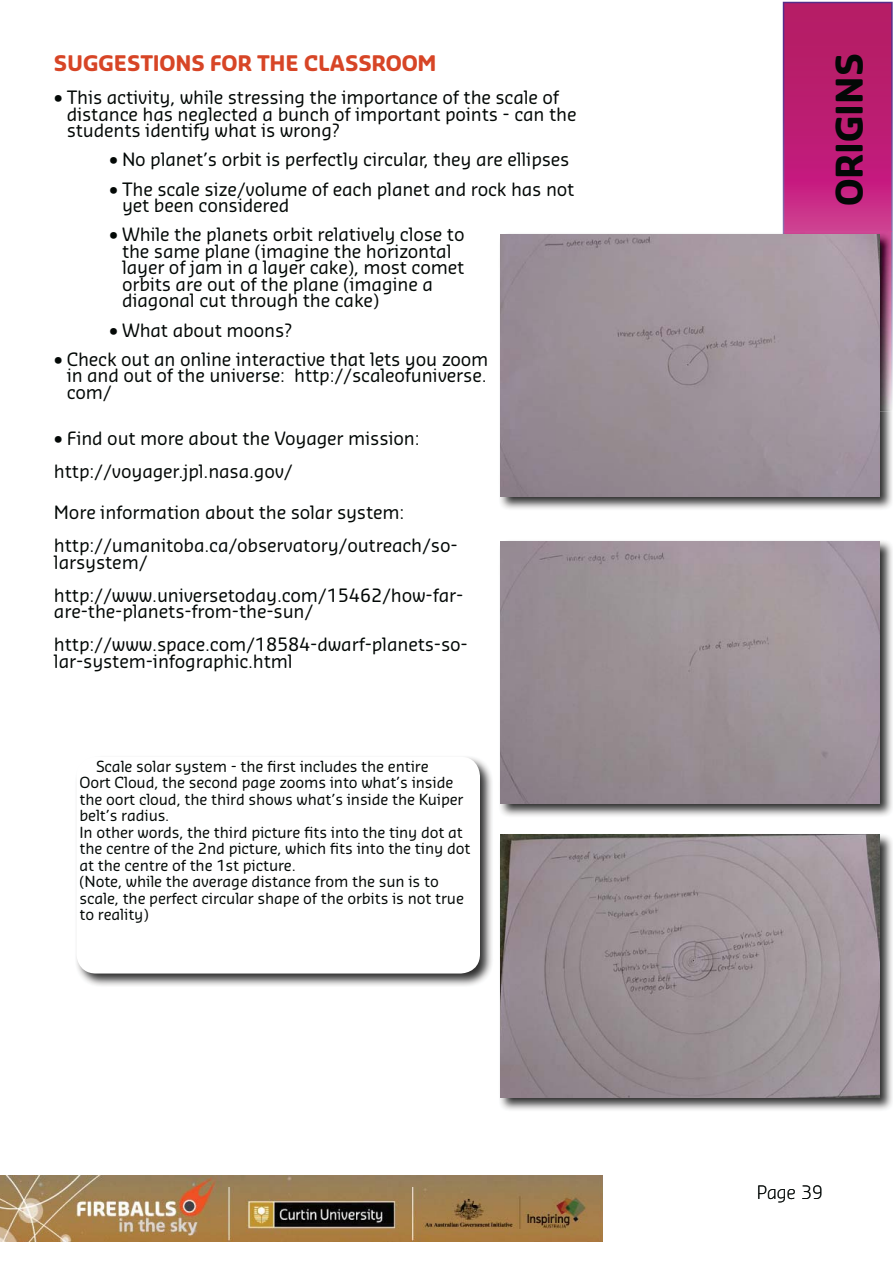
<style>
.page{position:relative;width:893px;height:1263px;background:#fff}
.page>*{position:absolute;margin:0;border:0;box-sizing:border-box;transform-origin:0 0}
.t1{font:700 36px "Sansa Soft Pro";color:#030806}
.t2{font:700 21px "Sansa Soft Pro";letter-spacing:-.01em;color:#d74526}
.t3{font:18px/16.5px "Sansa Soft Pro";letter-spacing:-.01em;color:#030806}
.t4{font:300 18px "Sansa Soft Pro";color:#030806}
.t5{font:15px/16.5px "Sansa Soft Pro";letter-spacing:-.01em;color:#030806}
</style>
<div class="page">
<img style="left:0;top:1176px;width:602px;height:65px">
<svg style="left:783px;top:2px;width:110px;height:230px;background:#ba2176"></svg>
<img style="left:500px;top:232px;width:392px;height:277px">
<img style="left:783px;top:232px;width:110px;height:179px">
<img style="left:500px;top:234px;width:380px;height:263px">
<img style="left:500px;top:541px;width:392px;height:275px">
<img style="left:500px;top:541px;width:380px;height:263px">
<img style="left:500px;top:834px;width:392px;height:276px">
<img style="left:500px;top:835px;width:380px;height:262px">
<img style="left:76px;top:757px;width:416px;height:229px">
<div style="left:78px;top:758px;width:400px;height:214px;background:#fff;border-radius:18px"></div>
<div style="left:77px;top:757px;width:403px;height:217px;border:3px solid #fff;border-radius:18px"></div>
<p class="t2" style="left:54px;top:52px;width:384px">SUGGESTIONS FOR THE CLASSROOM</p>
<p class="t3" style="left:67px;top:91px;width:511px;text-indent:-13px">• This activity, while stressing the importance of the scale of distance has neglected a bunch of important points - can the students identify what is wrong?</p>
<p class="t3" style="left:109px;top:153px;width:462px">• No planet’s orbit is perfectly circular, they are ellipses</p>
<p class="t3" style="left:122px;top:182px;width:454px;text-indent:-13px">• The scale size/volume of each planet and rock has not yet been considered</p>
<p class="t3" style="left:122px;top:228px;width:344px;text-indent:-13px">• While the planets orbit relatively close to the same plane (imagine the horizontal layer of jam in a layer cake), most comet orbits are out of the plane (imagine a diagonal cut through the cake)</p>
<p class="t3" style="left:109px;top:323px;width:184px">• What about moons?</p>
<p class="t3" style="left:67px;top:352px;width:423px;text-align:justify;text-indent:-13px">• Check out an online interactive that lets you zoom in and out of the universe: http://scaleofuniverse. com/</p>
<p class="t3" style="left:54px;top:423px;width:367px;line-height:33px">• Find out more about the Voyager mission: http://voyager.jpl.nasa.gov/</p>
<p class="t3" style="left:54px;top:497px;width:405px;line-height:33px">More information about the solar system: http://umanitoba.ca/observatory/outreach/so-</p>
<p class="t3" style="left:54px;top:547px;width:411px;line-height:33px">larsystem/ http://www.universetoday.com/15462/how-far-</p>
<p class="t3" style="left:54px;top:596px;width:415px;line-height:33px">are-the-planets-from-the-sun/ http://www.space.com/18584-dwarf-planets-so-</p>
<p class="t3" style="left:54px;top:654px;width:240px">lar-system-infographic.html</p>
<p class="t5" style="left:80px;top:759px;width:392px;text-indent:16px">Scale solar system - the first includes the entire<br>Oort Cloud, the second page zooms into what’s inside the oort cloud, the third shows what’s inside the Kuiper belt’s radius.<br>In other words, the third picture fits into the tiny dot at the centre of the 2nd picture, which fits into the tiny dot at the centre of the 1st picture.<br>(Note, while the average distance from the sun is to scale, the perfect circular shape of the orbits is not true to reality)</p>
<h1 class="t1" style="left:829px;top:206px;width:155px;rotate:-90deg">ORIGINS</h1>
<p class="t4" style="left:757px;top:1182px;width:68px">Page 39</p>
</div>
